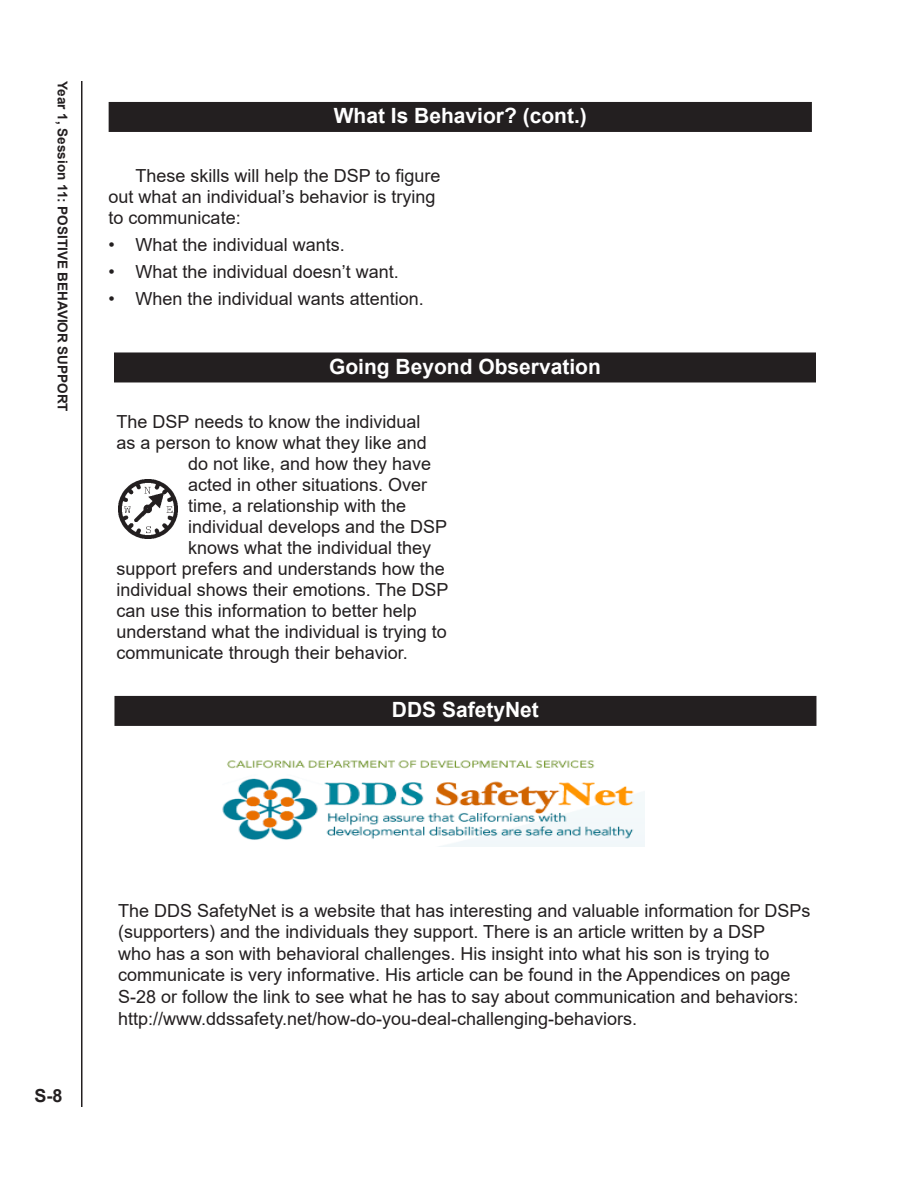
<style>
.page{position:relative;width:918px;height:1188px;background:#fff}
.page>*{position:absolute;margin:0;border:0;box-sizing:border-box;transform-origin:0 0}
._14_pt__Box_Header{font:700 21px "Arial";color:#fff}
.Body_Text{font:18px/21.6px "Arial";color:#231f20}
.t1{font:700 18px "Arial";color:#231f20}
.t2{font:700 13.5px "Arial";color:#231f20}
</style>
<div class="page">
<hr style="left:81px;top:81px;width:1px;height:1026px;background:#231f20">
<div style="left:114px;top:352px;width:702px;height:30px;background:#231f20"></div>
<img style="left:119px;top:480px;width:58px;height:58px">
<div style="left:109px;top:102px;width:703px;height:30px;background:#231f20"></div>
<div style="left:114px;top:696px;width:702px;height:30px;background:#231f20"></div>
<img style="left:222px;top:760px;width:422px;height:86px">
<p class="t2" style="left:72px;top:81px;width:332px;rotate:90deg">Year 1, Session 11: POSITIVE BEHAVIOR SUPPORT</p>
<p class="_14_pt__Box_Header" style="left:334px;top:101px;width:255px">What Is Behavior? (cont.)</p>
<p class="Body_Text" style="left:109px;top:165px;width:333px;line-height:21px;text-indent:27px">These skills will help the DSP to figure out what an individual’s behavior is trying to communicate:</p>
<p class="Body_Text" style="left:109px;top:234px;width:238px">• What the individual wants.</p>
<p class="Body_Text" style="left:109px;top:261px;width:292px">• What the individual doesn’t want.</p>
<p class="Body_Text" style="left:109px;top:288px;width:317px">• When the individual wants attention.</p>
<p class="_14_pt__Box_Header" style="left:329px;top:352px;width:273px">Going Beyond Observation</p>
<p class="Body_Text" style="left:117px;top:411px;width:305px">The DSP needs to know the individual</p>
<p class="Body_Text" style="left:117px;top:432px;width:312px">as a person to know what they like and</p>
<p class="Body_Text" style="left:188px;top:453px;width:245px">do not like, and how they have</p>
<p class="Body_Text" style="left:188px;top:474px;width:241px">acted in other situations. Over</p>
<p class="Body_Text" style="left:188px;top:495px;width:220px">time, a relationship with the</p>
<p class="Body_Text" style="left:188px;top:516px;width:261px">individual develops and the DSP</p>
<p class="Body_Text" style="left:188px;top:537px;width:245px">knows what the individual they</p>
<p class="Body_Text" style="left:117px;top:558px;width:330px">support prefers and understands how the</p>
<p class="Body_Text" style="left:117px;top:579px;width:333px">individual shows their emotions. The DSP</p>
<p class="Body_Text" style="left:117px;top:600px;width:302px">can use this information to better help</p>
<p class="Body_Text" style="left:117px;top:621px;width:332px">understand what the individual is trying to</p>
<p class="Body_Text" style="left:117px;top:642px;width:293px">communicate through their behavior.</p>
<p class="_14_pt__Box_Header" style="left:392px;top:695px;width:149px">DDS SafetyNet</p>
<p class="t1" style="left:35px;top:1083px;width:30px">S-8</p>
<p class="Body_Text" style="left:118px;top:899px;width:694px">The DDS SafetyNet is a website that has interesting and valuable information for DSPs (supporters) and the individuals they support. There is an article written by a DSP<br>who has a son with behavioral challenges. His insight into what his son is trying to communicate is very informative. His article can be found in the Appendices on page S-28 or follow the link to see what he has to say about communication and behaviors: http://www.ddssafety.net/how-do-you-deal-challenging-behaviors.</p>
</div>
